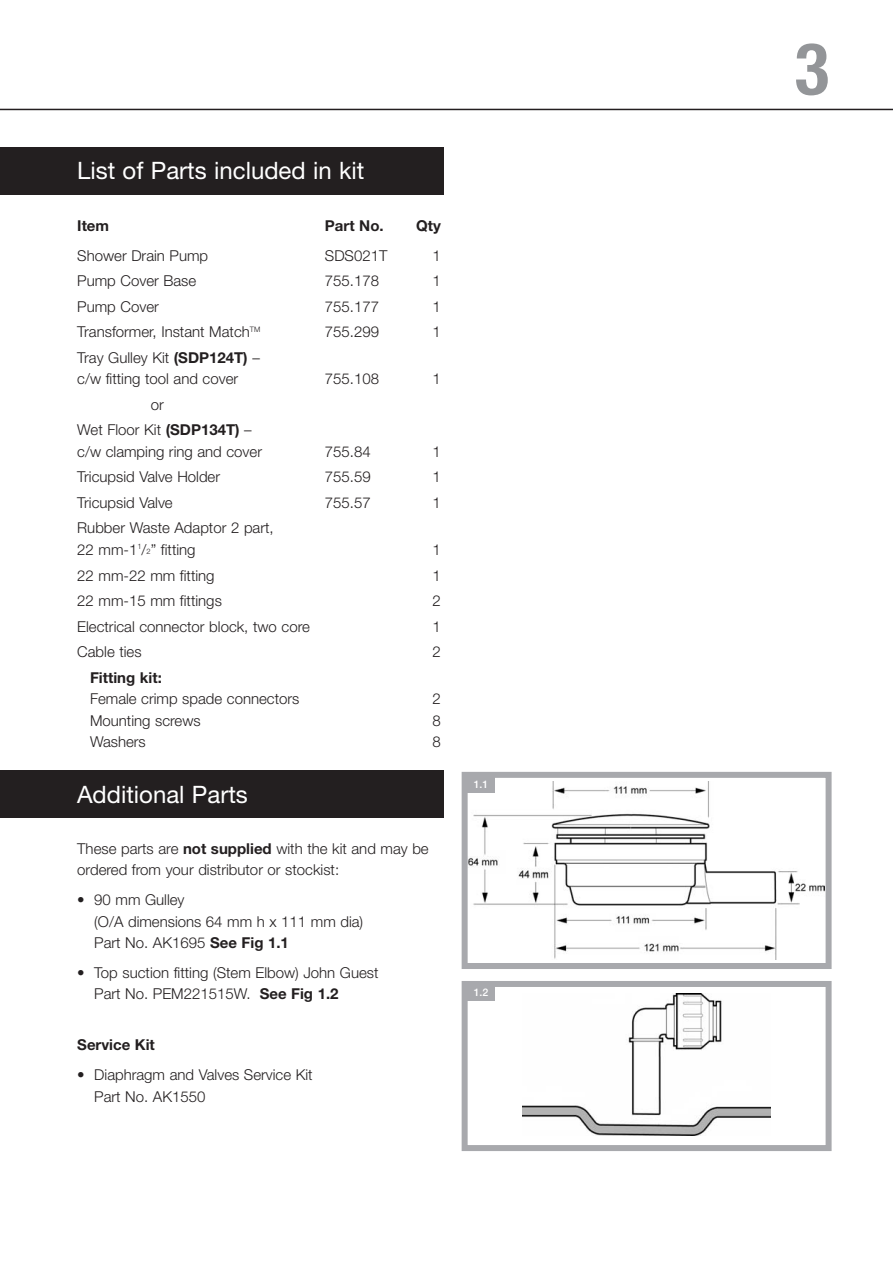
<style>
.page{position:relative;width:893px;height:1263px;background:#fff}
.page>*{position:absolute;margin:0;border:0;box-sizing:border-box;transform-origin:0 0}
.t1{font:700 condensed 72px "Helvetica Neue";color:#939598}
.t2{font:24px "Helvetica Neue";color:#fff}
.t3{font:300 15px/21.3px "Helvetica Neue";color:#231f20}
.t4{font:700 15px "Helvetica Neue";color:#231f20}
.t5{font:500 10.5px "Helvetica Neue";color:#fff}
.s1{font-weight:700}
.s2{font-size:7.5px}
</style>
<div class="page">
<hr style="left:0;top:109px;width:893px;height:1px;background:#231f20">
<div style="left:0;top:147px;width:444px;height:48px;background:#231f20"></div>
<div style="left:1px;top:771px;width:443px;height:47px;background:#231f20"></div>
<img style="left:469px;top:782px;width:356px;height:178px">
<div style="left:462px;top:772px;width:370px;height:197px;border:6px solid #a8a9ad"></div>
<img style="left:522px;top:993px;width:249px;height:142px">
<div style="left:462px;top:981px;width:370px;height:170px;border:6px solid #a8a9ad"></div>
<div style="left:467px;top:778px;width:28px;height:15px;background:#a8a9ad"></div>
<div style="left:467px;top:986px;width:28px;height:15px;background:#a8a9ad"></div>
<h2 class="t2" style="left:77px;top:157px;width:289px">List of Parts included in kit</h2>
<p class="t4" style="left:77px;top:216px;width:33px">Item</p>
<p class="t4" style="left:325px;top:216px;width:60px">Part No.</p>
<p class="t4" style="left:416px;top:216px;width:26px">Qty</p>
<p class="t3" style="left:77px;top:244px;width:132px">Shower Drain Pump</p>
<p class="t3" style="left:325px;top:244px;width:64px">SDS021T</p>
<p class="t3" style="left:433px;top:244px;width:10px">1</p>
<p class="t3" style="left:77px;top:270px;width:120px">Pump Cover Base</p>
<p class="t3" style="left:325px;top:270px;width:56px">755.178</p>
<p class="t3" style="left:433px;top:270px;width:10px">1</p>
<p class="t3" style="left:77px;top:295px;width:83px">Pump Cover</p>
<p class="t3" style="left:325px;top:295px;width:56px">755.177</p>
<p class="t3" style="left:433px;top:295px;width:10px">1</p>
<p class="t3" style="left:77px;top:321px;width:184px">Transformer, Instant Match<sup>TM</sup></p>
<p class="t3" style="left:325px;top:321px;width:56px">755.299</p>
<p class="t3" style="left:433px;top:321px;width:10px">1</p>
<p class="t3" style="left:77px;top:346px;width:184px">Tray Gulley Kit <span class="s1">(SDP124T)</span> – c/w fitting tool and cover</p>
<p class="t3" style="left:325px;top:368px;width:56px">755.108</p>
<p class="t3" style="left:433px;top:368px;width:10px">1</p>
<p class="t3" style="left:77px;top:391px;width:176px;line-height:25.7px;text-indent:73px">or<br>Wet Floor Kit <span class="s1">(SDP134T)</span> –</p>
<p class="t3" style="left:77px;top:440px;width:186px">c/w clamping ring and cover</p>
<p class="t3" style="left:325px;top:440px;width:47px">755.84</p>
<p class="t3" style="left:433px;top:440px;width:10px">1</p>
<p class="t3" style="left:77px;top:466px;width:144px">Tricupsid Valve Holder</p>
<p class="t3" style="left:325px;top:466px;width:47px">755.59</p>
<p class="t3" style="left:433px;top:466px;width:10px">1</p>
<p class="t3" style="left:77px;top:491px;width:97px">Tricupsid Valve</p>
<p class="t3" style="left:325px;top:491px;width:47px">755.57</p>
<p class="t3" style="left:433px;top:491px;width:10px">1</p>
<p class="t3" style="left:77px;top:517px;width:198px">Rubber Waste Adaptor 2 part,<br>22 mm-1<sup>1</sup>/<span class="s2">2</span>” fitting</p>
<p class="t3" style="left:433px;top:538px;width:10px">1</p>
<p class="t3" style="left:77px;top:564px;width:139px">22 mm-22 mm fitting</p>
<p class="t3" style="left:433px;top:564px;width:10px">1</p>
<p class="t3" style="left:77px;top:590px;width:146px">22 mm-15 mm fittings</p>
<p class="t3" style="left:433px;top:590px;width:10px">2</p>
<p class="t3" style="left:77px;top:615px;width:234px">Electrical connector block, two core</p>
<p class="t3" style="left:433px;top:615px;width:10px">1</p>
<p class="t3" style="left:77px;top:641px;width:66px">Cable ties</p>
<p class="t3" style="left:433px;top:641px;width:10px">2</p>
<p class="t4" style="left:90px;top:668px;width:73px">Fitting kit:</p>
<p class="t3" style="left:90px;top:688px;width:211px">Female crimp spade connectors</p>
<p class="t3" style="left:433px;top:688px;width:10px">2</p>
<p class="t3" style="left:90px;top:709px;width:112px">Mounting screws</p>
<p class="t3" style="left:433px;top:709px;width:10px">8</p>
<p class="t3" style="left:90px;top:730px;width:57px">Washers</p>
<p class="t3" style="left:433px;top:730px;width:10px">8</p>
<h2 class="t2" style="left:77px;top:780px;width:172px">Additional Parts</h2>
<p class="t3" style="left:77px;top:838px;width:353px">These parts are <span class="s1">not supplied</span> with the kit and may be ordered from your distributor or stockist:</p>
<p class="t3" style="left:94px;top:889px;width:270px;text-indent:-17px">• 90 mm Gulley<br>(O/A dimensions 64 mm h x 111 mm dia)<br>Part No. AK1695 <span class="s1">See Fig 1.1</span></p>
<p class="t3" style="left:94px;top:961px;width:286px;text-indent:-17px">• Top suction fitting (Stem Elbow) John Guest<br>Part No. PEM221515W. <span class="s1">See Fig 1.2</span></p>
<p class="t4" style="left:77px;top:1036px;width:79px">Service Kit</p>
<p class="t3" style="left:94px;top:1064px;width:220px;text-indent:-17px">• Diaphragm and Valves Service Kit<br>Part No. AK1550</p>
<p class="t5" style="left:474px;top:780px;width:16px">1.1</p>
<p class="t5" style="left:474px;top:989px;width:16px">1.2</p>
<h1 class="t1" style="left:795px;top:43px;width:36px">3</h1>
</div>
